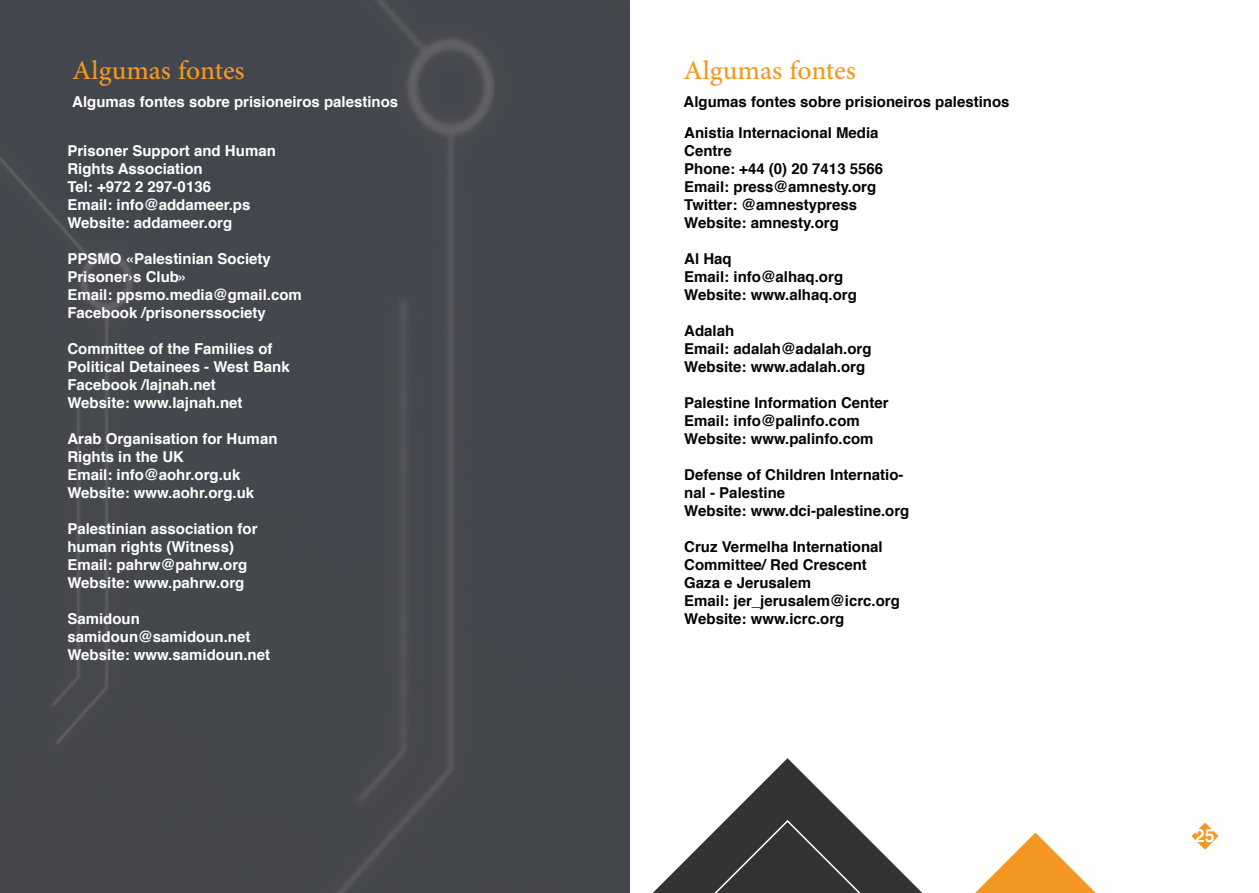
<style>
.page{position:relative;width:1259px;height:893px;background:#fff}
.page>*{position:absolute;margin:0;border:0;box-sizing:border-box;transform-origin:0 0}
.t1{font:37.5px "Adobe Arabic";letter-spacing:-.005em;color:#f39822}
.t2{font:700 18px "Helvetica";color:#fff}
.t3{font:700 15px/18px "Helvetica";color:#fff}
.t4{font:700 15px/18px "Helvetica";color:#040503}
</style>
<div class="page">
<svg style="left:629px;top:758px;width:467px;height:135px"></svg>
<svg style="left:1191px;top:823px;width:27px;height:27px"></svg>
<div style="left:0;top:0;width:629px;height:893px;background:#44474d"></div>
<p class="t1" style="left:72px;top:44px;width:174px">Algumas fontes</p>
<p class="t1" style="left:683px;top:44px;width:174px">Algumas fontes</p>
<p class="t3" style="left:72px;top:93px;width:327px">Algumas fontes sobre prisioneiros palestinos</p>
<p class="t4" style="left:683px;top:93px;width:327px">Algumas fontes sobre prisioneiros palestinos</p>
<p class="t3" style="left:67px;top:142px;width:210px">Prisoner Support and Human<br>Rights Association</p>
<p class="t3" style="left:67px;top:178px;width:145px">Tel: +972 2 297-0136</p>
<p class="t3" style="left:67px;top:196px;width:185px">Email: info@addameer.ps</p>
<p class="t3" style="left:67px;top:214px;width:166px">Website: addameer.org</p>
<p class="t3" style="left:67px;top:250px;width:205px">PPSMO «Palestinian Society<br>Prisoner›s Club»</p>
<p class="t3" style="left:67px;top:286px;width:236px">Email: ppsmo.media@gmail.com</p>
<p class="t3" style="left:67px;top:304px;width:200px">Facebook /prisonerssociety</p>
<p class="t3" style="left:67px;top:340px;width:224px">Committee of the Families of<br>Political Detainees - West Bank</p>
<p class="t3" style="left:67px;top:376px;width:150px">Facebook /lajnah.net</p>
<p class="t3" style="left:67px;top:394px;width:177px">Website: www.lajnah.net</p>
<p class="t3" style="left:67px;top:430px;width:212px">Arab Organisation for Human<br>Rights in the UK</p>
<p class="t3" style="left:67px;top:466px;width:174px">Email: info@aohr.org.uk</p>
<p class="t3" style="left:67px;top:484px;width:188px">Website: www.aohr.org.uk</p>
<p class="t3" style="left:67px;top:520px;width:192px">Palestinian association for</p>
<p class="t3" style="left:67px;top:538px;width:168px">human rights (Witness)</p>
<p class="t3" style="left:67px;top:556px;width:181px">Email: pahrw@pahrw.org</p>
<p class="t3" style="left:67px;top:574px;width:178px">Website: www.pahrw.org</p>
<p class="t3" style="left:67px;top:610px;width:74px">Samidoun</p>
<p class="t3" style="left:67px;top:628px;width:184px">samidoun@samidoun.net</p>
<p class="t3" style="left:67px;top:646px;width:204px">Website: www.samidoun.net</p>
<p class="t4" style="left:684px;top:124px;width:196px">Anistia Internacional Media<br>Centre</p>
<p class="t4" style="left:684px;top:160px;width:200px">Phone: +44 (0) 20 7413 5566</p>
<p class="t4" style="left:684px;top:178px;width:193px">Email: press@amnesty.org</p>
<p class="t4" style="left:684px;top:196px;width:174px">Twitter: @amnestypress</p>
<p class="t4" style="left:684px;top:214px;width:156px">Website: amnesty.org</p>
<p class="t4" style="left:684px;top:250px;width:49px">Al Haq</p>
<p class="t4" style="left:684px;top:268px;width:160px">Email: info@alhaq.org</p>
<p class="t4" style="left:684px;top:286px;width:174px">Website: www.alhaq.org</p>
<p class="t4" style="left:684px;top:322px;width:52px">Adalah</p>
<p class="t4" style="left:684px;top:340px;width:189px">Email: adalah@adalah.org</p>
<p class="t4" style="left:684px;top:358px;width:182px">Website: www.adalah.org</p>
<p class="t4" style="left:684px;top:394px;width:206px">Palestine Information Center</p>
<p class="t4" style="left:684px;top:412px;width:177px">Email: info@palinfo.com</p>
<p class="t4" style="left:684px;top:430px;width:191px">Website: www.palinfo.com</p>
<p class="t4" style="left:684px;top:466px;width:221px">Defense of Children Internatio&shy;nal - Palestine</p>
<p class="t4" style="left:684px;top:502px;width:227px">Website: www.dci-palestine.org</p>
<p class="t4" style="left:684px;top:538px;width:200px">Cruz Vermelha International<br>Committee/ Red Crescent</p>
<p class="t4" style="left:684px;top:574px;width:128px">Gaza e Jerusalem</p>
<p class="t4" style="left:684px;top:592px;width:217px">Email: jer_jerusalem@icrc.org</p>
<p class="t4" style="left:684px;top:610px;width:162px">Website: www.icrc.org</p>
<p class="t2" style="left:1195px;top:821px;width:22px">25</p>
</div>
